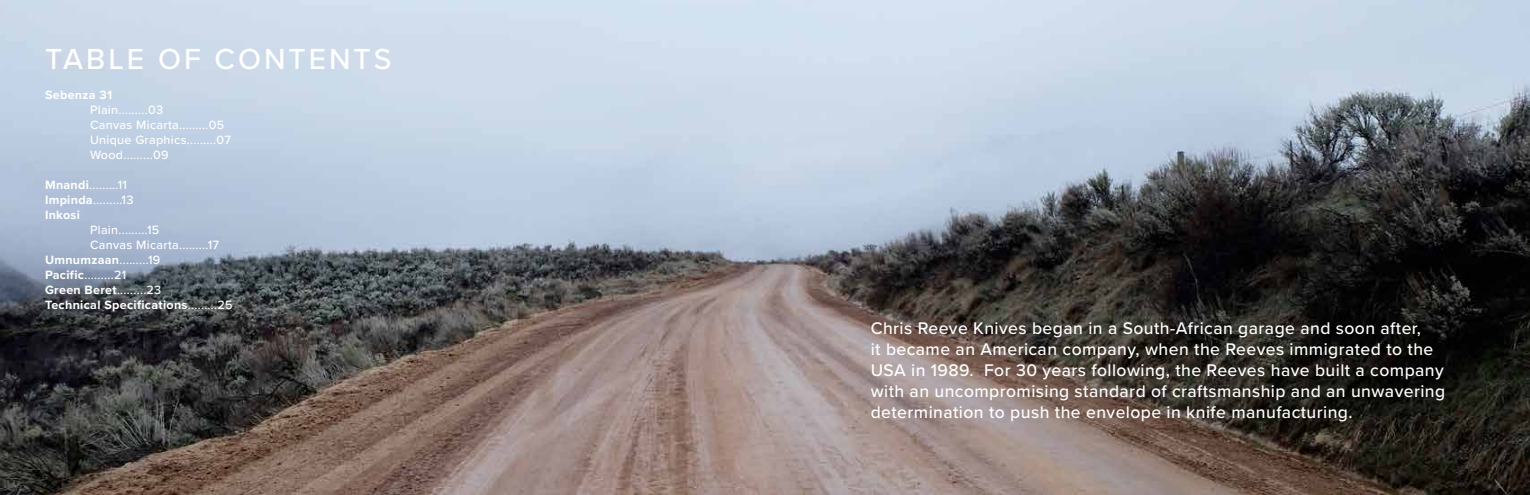
<style>
.page{position:relative;width:1530px;height:495px;background:#fff}
.page>*{position:absolute;margin:0;border:0;box-sizing:border-box;transform-origin:0 0}
.t1{font:500 30.12px "Proxima Nova";letter-spacing:.1em;color:#fff}
.t2{font:500 17.5px/21px "Proxima Nova";letter-spacing:.025em;color:#fff}
.t3{font:500 12.5px/15px "Proxima Nova";letter-spacing:.025em;color:#fff}
.t4{font:700 12.5px "Proxima Nova";letter-spacing:.025em;color:#fff}
.s1{font-weight:700}
.s2{font-weight:500}
</style>
<div class="page">
<img style="left:0;top:0;width:1530px;height:495px">
<h1 class="t1" style="left:45px;top:36px;width:348px">TABLE OF CONTENTS</h1>
<p class="t4" style="left:45px;top:87px;width:69px">Sebenza 31</p>
<p class="t3" style="left:90px;top:102px;width:142px">Plain.........03<br>Canvas Micarta.........05<br>Unique Graphics.........07<br>Wood.........09</p>
<p class="t3" style="left:45px;top:177px;width:90px"><span class="s1">Mnandi</span>.........11<br><span class="s1">Impinda</span>.........13<br><span class="s1">Inkosi</span></p>
<p class="t3" style="left:90px;top:222px;width:71px">Plain.........15</p>
<p class="t3" style="left:90px;top:237px;width:131px">Canvas Micarta.........17</p>
<p class="t3" style="left:45px;top:252px;width:117px"><span class="s1">Umnumzaan</span>.........19</p>
<p class="t3" style="left:45px;top:267px;width:83px"><span class="s1">Pacific</span>.........21</p>
<p class="t3" style="left:45px;top:282px;width:118px"><span class="s1">Green Beret</span>.........23</p>
<p class="t4" style="left:45px;top:297px;width:189px">Technical Specifications<span class="s2">.........25</span></p>
<p class="t2" style="left:871px;top:317px;width:576px">Chris Reeve Knives began in a South-African garage and soon after,<br>it became an American company, when the Reeves immigrated to the USA in 1989. For 30 years following, the Reeves have built a company with an uncompromising standard of craftsmanship and an unwavering determination to push the envelope in knife manufacturing.</p>
</div>
